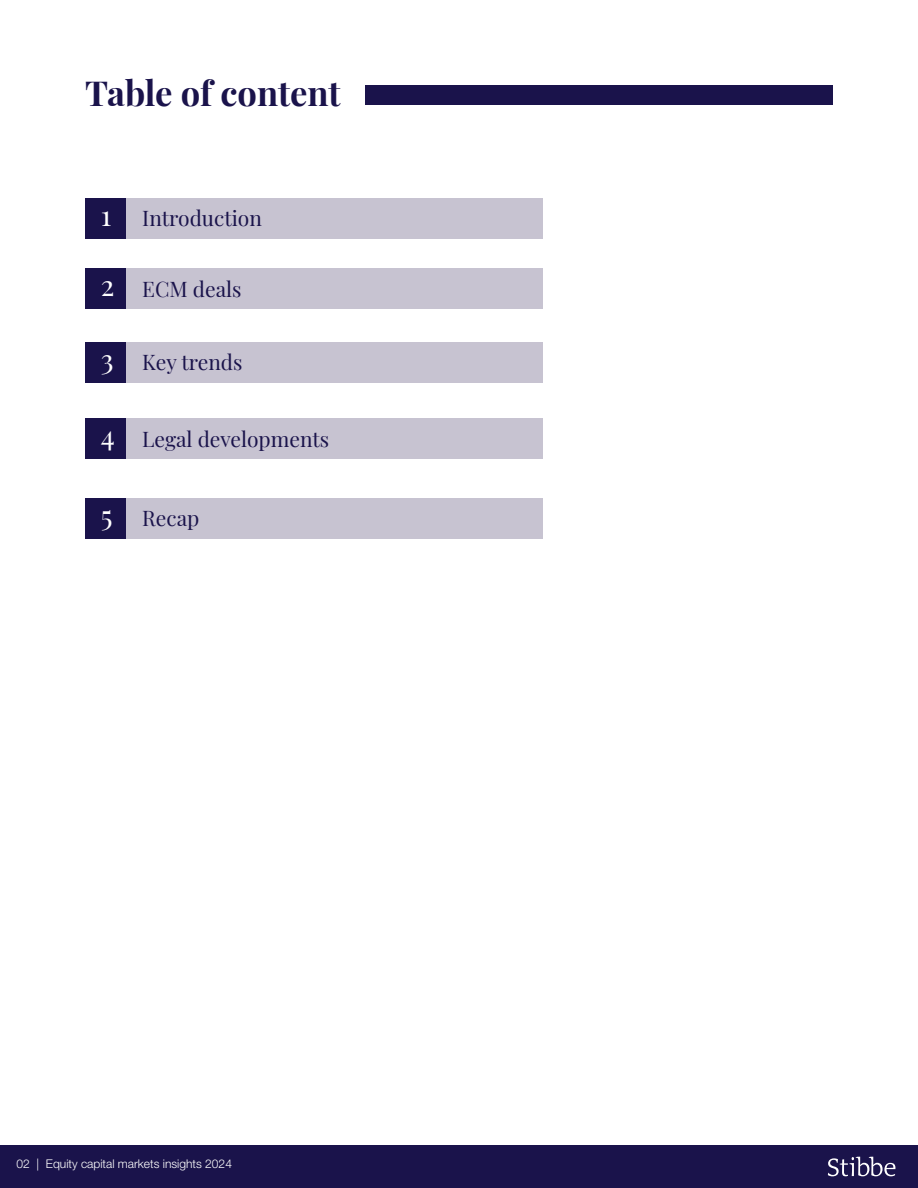
<style>
.page{position:relative;width:918px;height:1188px;background:#fff}
.page>*{position:absolute;margin:0;border:0;box-sizing:border-box;transform-origin:0 0}
.t1{font:700 34.5px "Playfair Display";color:#1a134b}
.t2{font:28.5px "Playfair Display";color:#fff}
.t3{font:21px "Playfair Display";color:#1a134b}
.t4{font:300 12px "Helvetica Neue LT Std";color:#fff}
</style>
<div class="page">
<div style="left:125px;top:198px;width:418px;height:40px;background:#c7c3d1"></div>
<div style="left:125px;top:268px;width:418px;height:41px;background:#c7c3d1"></div>
<div style="left:125px;top:342px;width:418px;height:40px;background:#c7c3d1"></div>
<div style="left:125px;top:418px;width:418px;height:41px;background:#c7c3d1"></div>
<div style="left:125px;top:498px;width:418px;height:41px;background:#c7c3d1"></div>
<div style="left:0;top:1145px;width:918px;height:43px;background:#1a134b"></div>
<svg style="left:828px;top:1157px;width:67px;height:19px"></svg>
<div style="left:366px;top:85px;width:467px;height:20px;background:#1a134b"></div>
<div style="left:85px;top:198px;width:40px;height:40px;background:#1a134b"></div>
<div style="left:85px;top:268px;width:40px;height:41px;background:#1a134b"></div>
<div style="left:85px;top:342px;width:40px;height:40px;background:#1a134b"></div>
<div style="left:85px;top:418px;width:40px;height:41px;background:#1a134b"></div>
<div style="left:85px;top:498px;width:40px;height:41px;background:#1a134b"></div>
<h1 class="t1" style="left:85px;top:66px;width:257px">Table of content</h1>
<h2 class="t2" style="left:101px;top:193px;width:12px">1</h2>
<p class="t3" style="left:142px;top:202px;width:121px">Introduction</p>
<h2 class="t2" style="left:101px;top:263px;width:15px">2</h2>
<p class="t3" style="left:142px;top:272px;width:101px">ECM deals</p>
<h2 class="t2" style="left:101px;top:337px;width:14px">3</h2>
<p class="t3" style="left:142px;top:346px;width:102px">Key trends</p>
<h2 class="t2" style="left:101px;top:413px;width:16px">4</h2>
<p class="t3" style="left:142px;top:423px;width:189px">Legal developments</p>
<h2 class="t2" style="left:101px;top:493px;width:13px">5</h2>
<p class="t3" style="left:142px;top:502px;width:59px">Recap</p>
<p class="t4" style="left:17px;top:1157px;width:217px">02 | Equity capital markets insights 2024</p>
</div>
